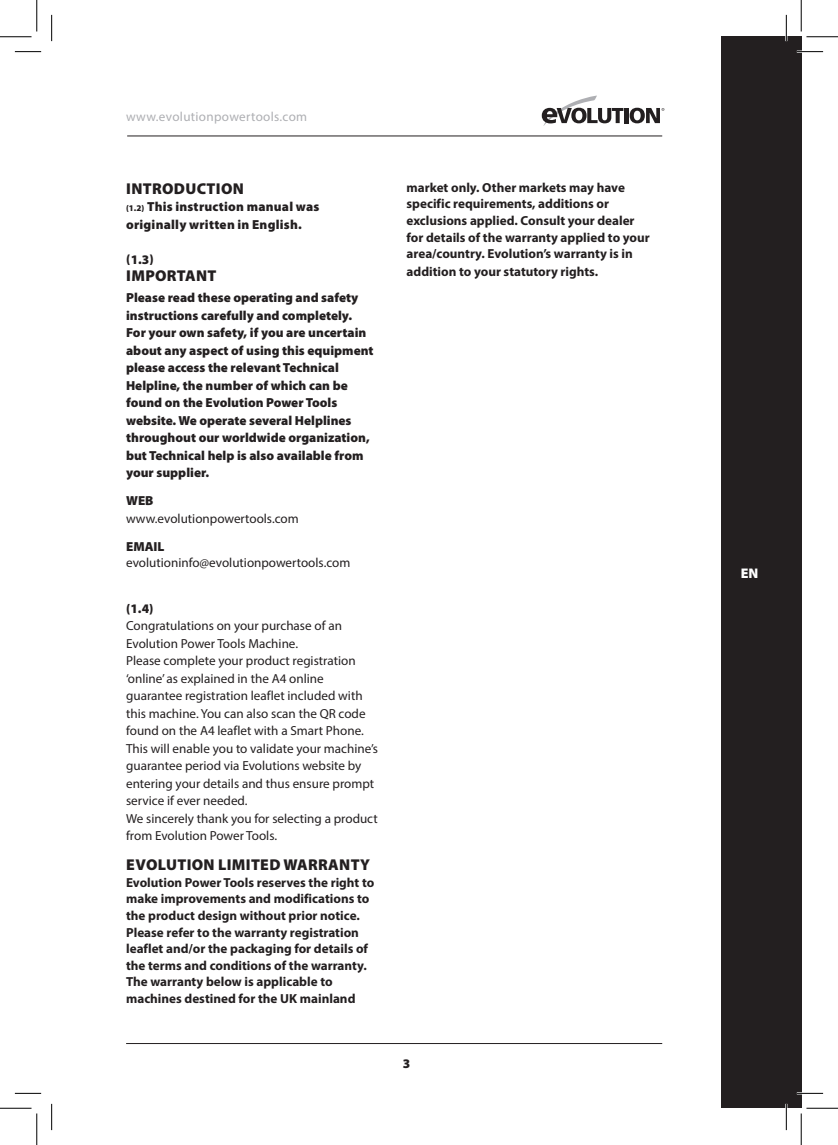
<style>
.page{position:relative;width:838px;height:1145px;background:#fff}
.page>*{position:absolute;margin:0;border:0;box-sizing:border-box;transform-origin:0 0}
.t1{font:900 15.75px "Myriad Pro";letter-spacing:.02em;color:#231f20}
.t2{font:900 14px "Myriad Pro";color:#fff}
.t3{font:13.12px/17.5px "Myriad Pro";color:#231f20}
.t4{font:700 13.12px/16.6px "Myriad Pro";color:#231f20}
.t5{font:900 13.12px/17.5px "Myriad Pro";color:#231f20}
.t6{font:900 13.12px/17.5px "Myriad Pro";letter-spacing:.02em;color:#231f20}
.t7{font:13.12px "Myriad Pro";letter-spacing:.025em;color:#aeafb3}
.s1{font-size:8.75px}
</style>
<div class="page">
<svg style="left:541px;top:96px;width:82px;height:30px"></svg>
<hr style="left:624px;top:108px;width:4px;height:15px;background:#231f20">
<svg style="left:629px;top:108px;width:35px;height:15px"></svg>
<hr style="left:127px;top:136px;width:535px;height:1px;background:#231f20">
<hr style="left:126px;top:1043px;width:536px;height:1px;background:#231f20">
<div style="left:721px;top:37px;width:80px;height:1071px;background:#231f20"></div>
<hr style="left:796px;top:51px;width:27px;height:2px;background:#fff">
<hr style="left:796px;top:1092px;width:27px;height:2px;background:#fff">
<hr style="left:785px;top:15px;width:2px;height:26px;background:#fff">
<hr style="left:785px;top:1104px;width:2px;height:26px;background:#fff">
<svg style="left:15px;top:51px;width:26px;height:1px"></svg>
<svg style="left:796px;top:51px;width:27px;height:1px"></svg>
<svg style="left:15px;top:1093px;width:26px;height:1px"></svg>
<svg style="left:796px;top:1093px;width:27px;height:1px"></svg>
<svg style="left:51px;top:15px;width:1px;height:26px"></svg>
<svg style="left:51px;top:1104px;width:1px;height:26px"></svg>
<svg style="left:786px;top:15px;width:1px;height:26px"></svg>
<svg style="left:786px;top:1104px;width:1px;height:26px"></svg>
<hr style="left:0;top:36px;width:32px;height:1px;background:#000">
<hr style="left:806px;top:36px;width:31px;height:1px;background:#000">
<hr style="left:0;top:1108px;width:32px;height:1px;background:#000">
<hr style="left:806px;top:1108px;width:31px;height:1px;background:#000">
<hr style="left:36px;top:0;width:1px;height:32px;background:#000">
<hr style="left:36px;top:1113px;width:1px;height:32px;background:#000">
<hr style="left:800px;top:0;width:1px;height:32px;background:#000">
<hr style="left:800px;top:1113px;width:1px;height:32px;background:#000">
<p class="t7" style="left:126px;top:108px;width:183px">www.evolutionpowertools.com</p>
<p class="t1" style="left:126px;top:178px;width:119px">INTRODUCTION</p>
<p class="t6" style="left:126px;top:197px;width:195px"><span class="s1">(1.2)</span> This instruction manual was originally written in English.</p>
<p class="t5" style="left:126px;top:250px;width:29px">(1.3)</p>
<p class="t1" style="left:126px;top:265px;width:92px">IMPORTANT</p>
<p class="t5" style="left:126px;top:288px;width:249px">Please read these operating and safety instructions carefully and completely.<br>For your own safety, if you are uncertain about any aspect of using this equipment please access the relevant Technical Helpline, the number of which can be found on the Evolution Power Tools website. We operate several Helplines throughout our worldwide organization, but Technical help is also available from your supplier.</p>
<p class="t5" style="left:126px;top:491px;width:29px">WEB</p>
<p class="t3" style="left:126px;top:509px;width:174px">www.evolutionpowertools.com</p>
<p class="t5" style="left:126px;top:537px;width:40px">EMAIL</p>
<p class="t3" style="left:126px;top:554px;width:226px">evolutioninfo@evolutionpowertools.com</p>
<p class="t5" style="left:126px;top:599px;width:29px">(1.4)</p>
<p class="t3" style="left:126px;top:617px;width:253px">Congratulations on your purchase of an Evolution Power Tools Machine.<br>Please complete your product registration ‘online’ as explained in the A4 online guarantee registration leaflet included with this machine. You can also scan the QR code found on the A4 leaflet with a Smart Phone.<br>This will enable you to validate your machine’s guarantee period via Evolutions website by entering your details and thus ensure prompt service if ever needed.<br>We sincerely thank you for selecting a product from Evolution Power Tools.</p>
<p class="t1" style="left:126px;top:854px;width:245px">EVOLUTION LIMITED WARRANTY</p>
<p class="t4" style="left:126px;top:873px;width:250px">Evolution Power Tools reserves the right to make improvements and modifications to the product design without prior notice.<br>Please refer to the warranty registration leaflet and/or the packaging for details of the terms and conditions of the warranty.<br>The warranty below is applicable to machines destined for the UK mainland</p>
<p class="t4" style="left:406px;top:178px;width:245px">market only. Other markets may have specific requirements, additions or exclusions applied. Consult your dealer for details of the warranty applied to your area/country. Evolution’s warranty is in addition to your statutory rights.</p>
<p class="t5" style="left:403px;top:1055px;width:9px">3</p>
<p class="t2" style="left:740px;top:564px;width:19px">EN</p>
</div>
